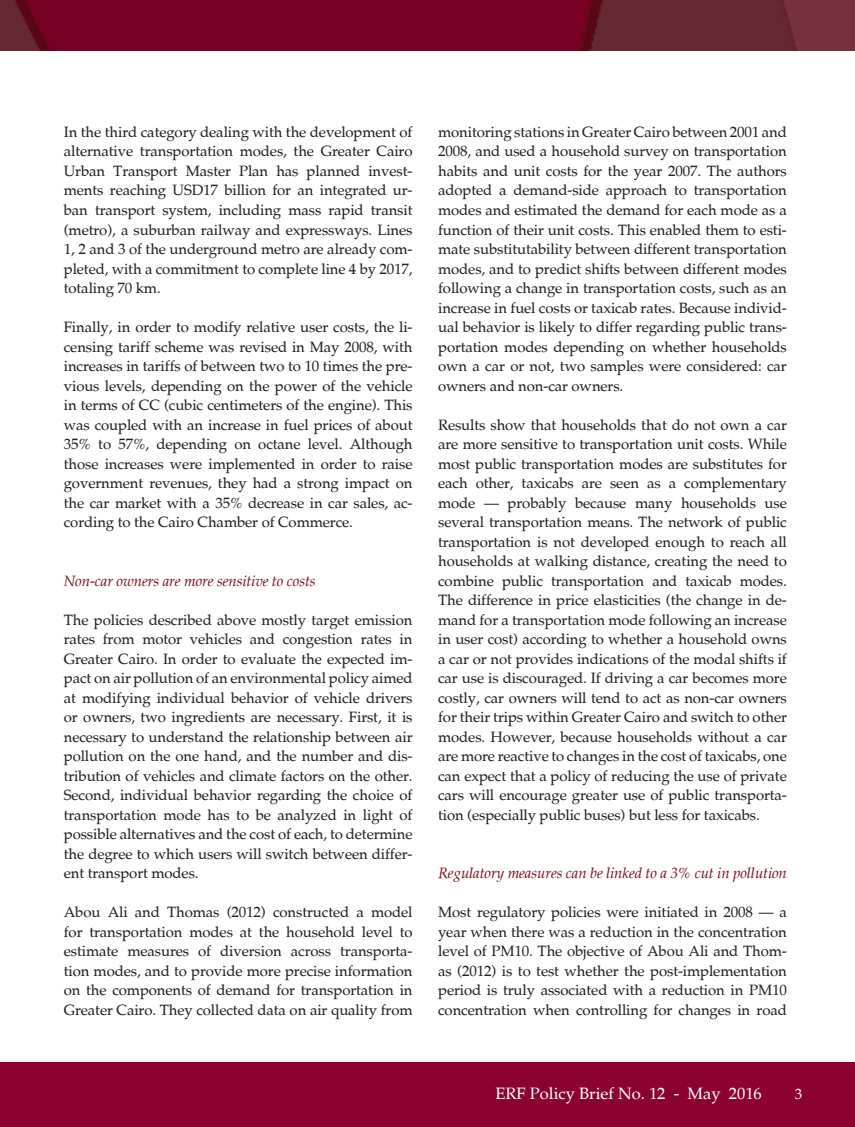
<style>
.page{position:relative;width:855px;height:1127px;background:#fff}
.page>*{position:absolute;margin:0;border:0;box-sizing:border-box;transform-origin:0 0}
.t1{font:16.5px "Palatia";color:#fff}
.references{font:15px/19.5px "Palatia";letter-spacing:-.01em;color:#231f20;text-align:justify}
.references-2{font:italic 15px "Palatia";letter-spacing:-.01em;color:#7b121e}
.t2{font:15px "Palatia";color:#fff}
</style>
<div class="page">
<img style="left:0;top:0;width:855px;height:50px">
<div style="left:0;top:1062px;width:855px;height:65px;background:#8b012f"></div>
<p class="references" style="left:64px;top:122px;width:350px">In the third category dealing with the development of alternative transportation modes, the Greater Cairo Urban Transport Master Plan has planned invest&shy;ments reaching USD17 billion for an integrated ur&shy;ban transport system, including mass rapid transit (metro), a suburban railway and expressways. Lines 1, 2 and 3 of the underground metro are already com&shy;pleted, with a commitment to complete line 4 by 2017, totaling 70 km.</p>
<p class="references" style="left:64px;top:317px;width:350px">Finally, in order to modify relative user costs, the li&shy;censing tariff scheme was revised in May 2008, with increases in tariffs of between two to 10 times the pre&shy;vious levels, depending on the power of the vehicle in terms of CC (cubic centimeters of the engine). This was coupled with an increase in fuel prices of about 35% to 57%, depending on octane level. Although those increases were implemented in order to raise government revenues, they had a strong impact on the car market with a 35% decrease in car sales, ac&shy;cording to the Cairo Chamber of Commerce.</p>
<p class="references-2" style="left:64px;top:571px;width:253px">Non-car owners are more sensitive to costs</p>
<p class="references" style="left:64px;top:610px;width:350px">The policies described above mostly target emission rates from motor vehicles and congestion rates in Greater Cairo. In order to evaluate the expected im&shy;pact on air pollution of an environmental policy aimed at modifying individual behavior of vehicle drivers or owners, two ingredients are necessary. First, it is necessary to understand the relationship between air pollution on the one hand, and the number and dis&shy;tribution of vehicles and climate factors on the other.<br>Second, individual behavior regarding the choice of transportation mode has to be analyzed in light of possible alternatives and the cost of each, to determine the degree to which users will switch between differ&shy;ent transport modes.</p>
<p class="references" style="left:64px;top:902px;width:350px">Abou Ali and Thomas (2012) constructed a model for transportation modes at the household level to estimate measures of diversion across transporta&shy;tion modes, and to provide more precise information on the components of demand for transportation in Greater Cairo. They collected data on air quality from</p>
<p class="references" style="left:438px;top:122px;width:350px">monitoring stations in Greater Cairo between 2001 and 2008, and used a household survey on transportation habits and unit costs for the year 2007. The authors adopted a demand-side approach to transportation modes and estimated the demand for each mode as a function of their unit costs. This enabled them to esti&shy;mate substitutability between different transportation modes, and to predict shifts between different modes following a change in transportation costs, such as an increase in fuel costs or taxicab rates. Because individ&shy;ual behavior is likely to differ regarding public trans&shy;portation modes depending on whether households own a car or not, two samples were considered: car owners and non-car owners.</p>
<p class="references" style="left:438px;top:415px;width:350px">Results show that households that do not own a car are more sensitive to transportation unit costs. While most public transportation modes are substitutes for each other, taxicabs are seen as a complementary mode — probably because many households use several transportation means. The network of public transportation is not developed enough to reach all households at walking distance, creating the need to combine public transportation and taxicab modes.<br>The difference in price elasticities (the change in de&shy;mand for a transportation mode following an increase in user cost) according to whether a household owns a car or not provides indications of the modal shifts if car use is discouraged. If driving a car becomes more costly, car owners will tend to act as non-car owners for their trips within Greater Cairo and switch to other modes. However, because households without a car are more reactive to changes in the cost of taxicabs, one can expect that a policy of reducing the use of private cars will encourage greater use of public transporta&shy;tion (especially public buses) but less for taxicabs.</p>
<p class="references-2" style="left:438px;top:864px;width:350px">Regulatory measures can be linked to a 3% cut in pollution</p>
<p class="references" style="left:438px;top:902px;width:350px">Most regulatory policies were initiated in 2008 — a year when there was a reduction in the concentration level of PM10. The objective of Abou Ali and Thom&shy;as (2012) is to test whether the post-implementation period is truly associated with a reduction in PM10 concentration when controlling for changes in road</p>
<p class="t1" style="left:495px;top:1083px;width:268px">ERF Policy Brief No. 12 - May 2016</p>
<p class="t2" style="left:794px;top:1085px;width:9px">3</p>
</div>
